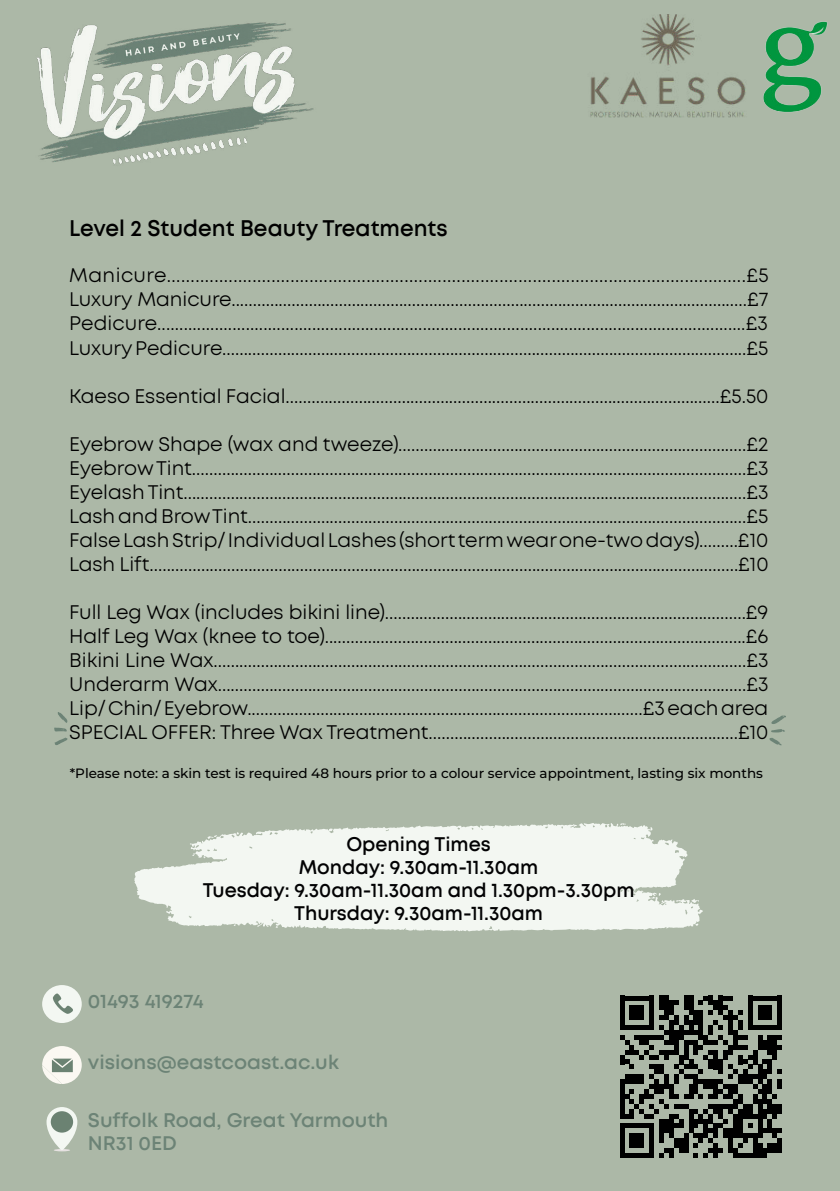
<style>
.page{position:relative;width:840px;height:1191px;background:#fff}
.page>*{position:absolute;margin:0;border:0;box-sizing:border-box;transform-origin:0 0}
.t1{font:52.4px "Beautiful Day Extras";color:#6c8376}
.t2{font:600 22px "Mont";color:#000}
.t3{font:20px/24px "Mont";color:#000;text-align:justify}
.t4{font:600 19.2px/23px "Mont";color:#020203;text-align:center}
.t5{font:600 19.2px/23px "Mont";color:#6c8376;scale:1.04 1}
.t6{font:500 13.6px "Montserrat";color:#000}
</style>
<div class="page">
<div style="left:0;top:0;width:839px;height:1191px;background:#acb8a7"></div>
<img style="left:37px;top:22px;width:277px;height:142px">
<svg style="left:134px;top:823px;width:568px;height:108px;fill:#f3f7f2"></svg>
<svg style="left:690px;top:898px;width:8px;height:5px"></svg>
<svg style="left:255px;top:831px;width:7px;height:3px"></svg>
<svg style="left:652px;top:892px;width:8px;height:4px"></svg>
<svg style="left:207px;top:835px;width:10px;height:4px"></svg>
<img style="left:590px;top:14px;width:156px;height:104px">
<div style="left:42px;top:985px;width:40px;height:38px;background:#f3f7f2;border-radius:50%"></div>
<svg style="left:53px;top:993px;width:20px;height:21px"></svg>
<svg style="left:42px;top:1046px;width:40px;height:38px"></svg>
<svg style="left:46px;top:1107px;width:31px;height:44px"></svg>
<div style="left:51px;top:1111px;width:22px;height:21px;background:#6b8272;border-radius:50%"></div>
<svg style="left:620px;top:995px;width:161px;height:162px"></svg>
<img style="left:763px;top:22px;width:63px;height:90px">
<p class="t2" style="left:69px;top:219px;width:380px">Level 2 Student Beauty Treatments</p>
<p class="t3" style="left:69px;top:264px;width:700px">Manicure..........................................................................................................................£5<br>Luxury Manicure........................................................................................................................£7<br>Pedicure.....................................................................................................................................£3<br>Luxury Pedicure..........................................................................................................................£5</p>
<p class="t3" style="left:69px;top:384px;width:700px">Kaeso Essential Facial.....................................................................................................£5.50</p>
<p class="t3" style="left:69px;top:432px;width:700px">Eyebrow Shape (wax and tweeze).................................................................................£2<br>Eyebrow Tint.................................................................................................................................£3<br>Eyelash Tint...................................................................................................................................£3<br>Lash and Brow Tint....................................................................................................................£5<br>False Lash Strip/ Individual Lashes (short term wear one-two days).........£10<br>Lash Lift.........................................................................................................................................£10</p>
<p class="t3" style="left:69px;top:600px;width:700px">Full Leg Wax (includes bikini line)....................................................................................£9<br>Half Leg Wax (knee to toe)..................................................................................................£6<br>Bikini Line Wax............................................................................................................................£3<br>Underarm Wax...........................................................................................................................£3<br>Lip/ Chin/ Eyebrow............................................................................................£3 each area SPECIAL OFFER: Three Wax Treatment........................................................................£10</p>
<h1 class="t1" style="left:53px;top:712px;width:19px">S</h1>
<h1 class="t1" style="left:767px;top:712px;width:21px">T</h1>
<p class="t6" style="left:70px;top:767px;width:694px">*Please note: a skin test is required 48 hours prior to a colour service appointment, lasting six months</p>
<p class="t4" style="left:202px;top:834px;width:433px">Opening Times<br>Monday: 9.30am-11.30am<br>Tuesday: 9.30am-11.30am and 1.30pm-3.30pm<br>Thursday: 9.30am-11.30am</p>
<p class="t5" style="left:88px;top:991px;width:113px">01493 419274</p>
<p class="t5" style="left:88px;top:1052px;width:243px">visions@eastcoast.ac.uk</p>
<p class="t5" style="left:88px;top:1110px;width:290px">Suffolk Road, Great Yarmouth<br>NR31 0ED</p>
</div>
